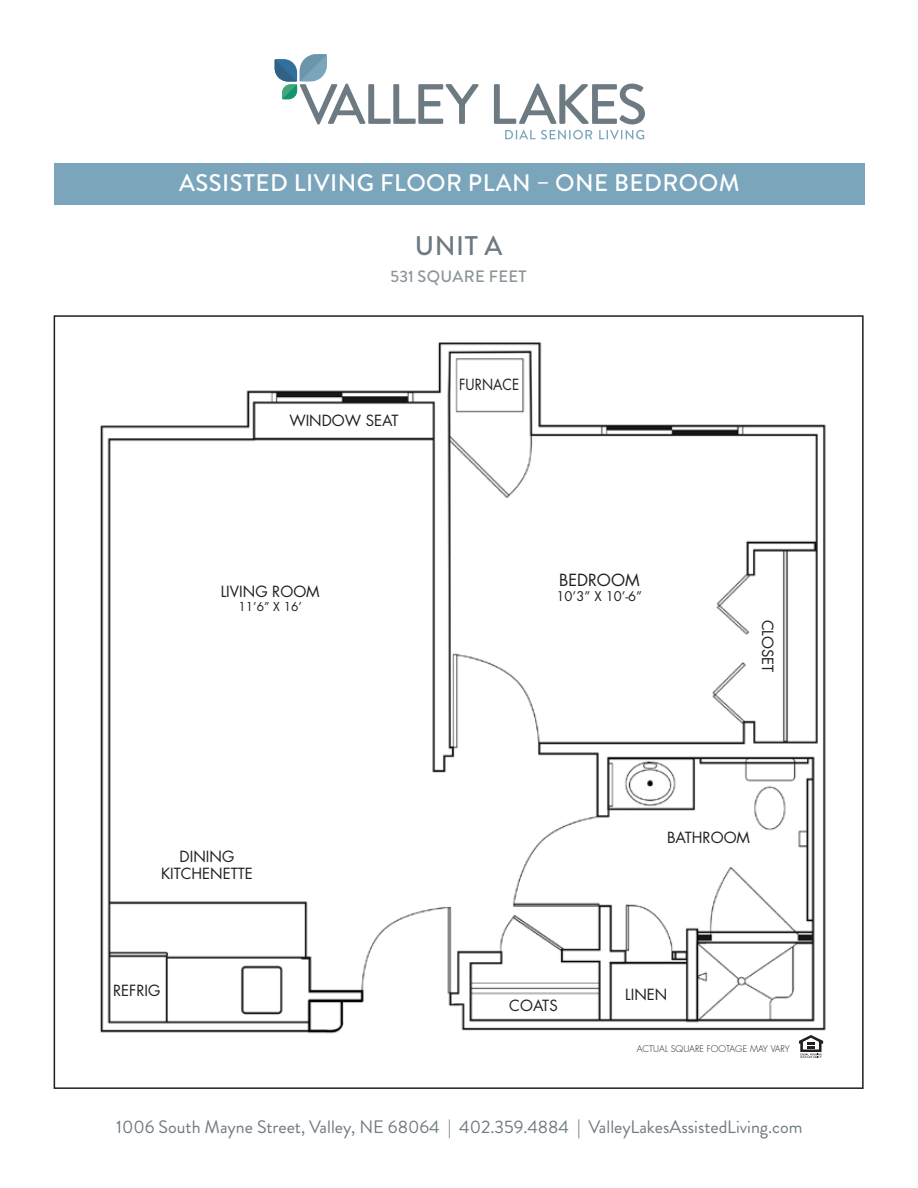
<style>
.page{position:relative;width:918px;height:1188px;background:#fff}
.page>*{position:absolute;margin:0;border:0;box-sizing:border-box;transform-origin:0 0}
.t1{font:500 27px "Brandon Grotesque";color:#6e7a82}
.t2{font:500 24px "Brandon Grotesque";letter-spacing:.02em;color:#fff}
.t3{font:18px "Brandon Grotesque";color:#6e7a82}
.t4{font:500 16.5px "Brandon Grotesque";letter-spacing:.02em;color:#8b959b}
.t5{font:16.35px "Futura";color:#231f20}
.t6{font:15px/16.5px "Futura";color:#231f20;text-align:center}
.t7{font:15px "Futura";color:#231f20;scale:.89 1}
.t8{font:13.05px "Futura";color:#231f20}
.t9{font:12px "Futura";color:#231f20}
.t10{font:300 9px "Futura";color:#231f20}
</style>
<div class="page">
<img style="left:100px;top:342px;width:726px;height:717px">
<div style="left:54px;top:163px;width:810px;height:41px;background:#7aa5bb"></div>
<svg style="left:799px;top:1035px;width:24px;height:23px"></svg>
<svg style="left:494px;top:83px;width:151px;height:41px"></svg>
<svg style="left:275px;top:54px;width:204px;height:70px"></svg>
<svg style="left:505px;top:130px;width:30px;height:9px"></svg>
<svg style="left:541px;top:130px;width:51px;height:9px"></svg>
<svg style="left:599px;top:130px;width:45px;height:9px"></svg>
<h2 class="t2" style="left:179px;top:166px;width:562px">ASSISTED LIVING FLOOR PLAN – ONE BEDROOM</h2>
<h1 class="t1" style="left:415px;top:227px;width:89px">UNIT A</h1>
<p class="t4" style="left:391px;top:265px;width:137px">531 SQUARE FEET</p>
<p class="t6" style="left:289px;top:412px;width:111px">WINDOW SEAT</p>
<p class="t6" style="left:221px;top:583px;width:101px">LIVING ROOM</p>
<p class="t9" style="left:238px;top:598px;width:65px">11’6” X 16’</p>
<p class="t7" style="left:459px;top:374px;width:69px">FURNACE</p>
<p class="t5" style="left:559px;top:569px;width:82px">BEDROOM</p>
<p class="t8" style="left:557px;top:587px;width:87px">10’3” X 10’-6”</p>
<p class="t6" style="left:776px;top:620px;width:54px;rotate:90deg">CLOSET</p>
<p class="t6" style="left:161px;top:848px;width:93px">DINING<br>KITCHENETTE</p>
<p class="t6" style="left:113px;top:982px;width:49px">REFRIG</p>
<p class="t6" style="left:509px;top:997px;width:50px">COATS</p>
<p class="t6" style="left:667px;top:829px;width:84px">BATHROOM</p>
<p class="t6" style="left:625px;top:986px;width:44px">LINEN</p>
<p class="t10" style="left:637px;top:1043px;width:155px">ACTUAL SQUARE FOOTAGE MAY VARY</p>
<p class="t3" style="left:116px;top:1115px;width:688px">1006 South Mayne Street, Valley, NE 68064 | 402.359.4884 | ValleyLakesAssistedLiving.com</p>
</div>
